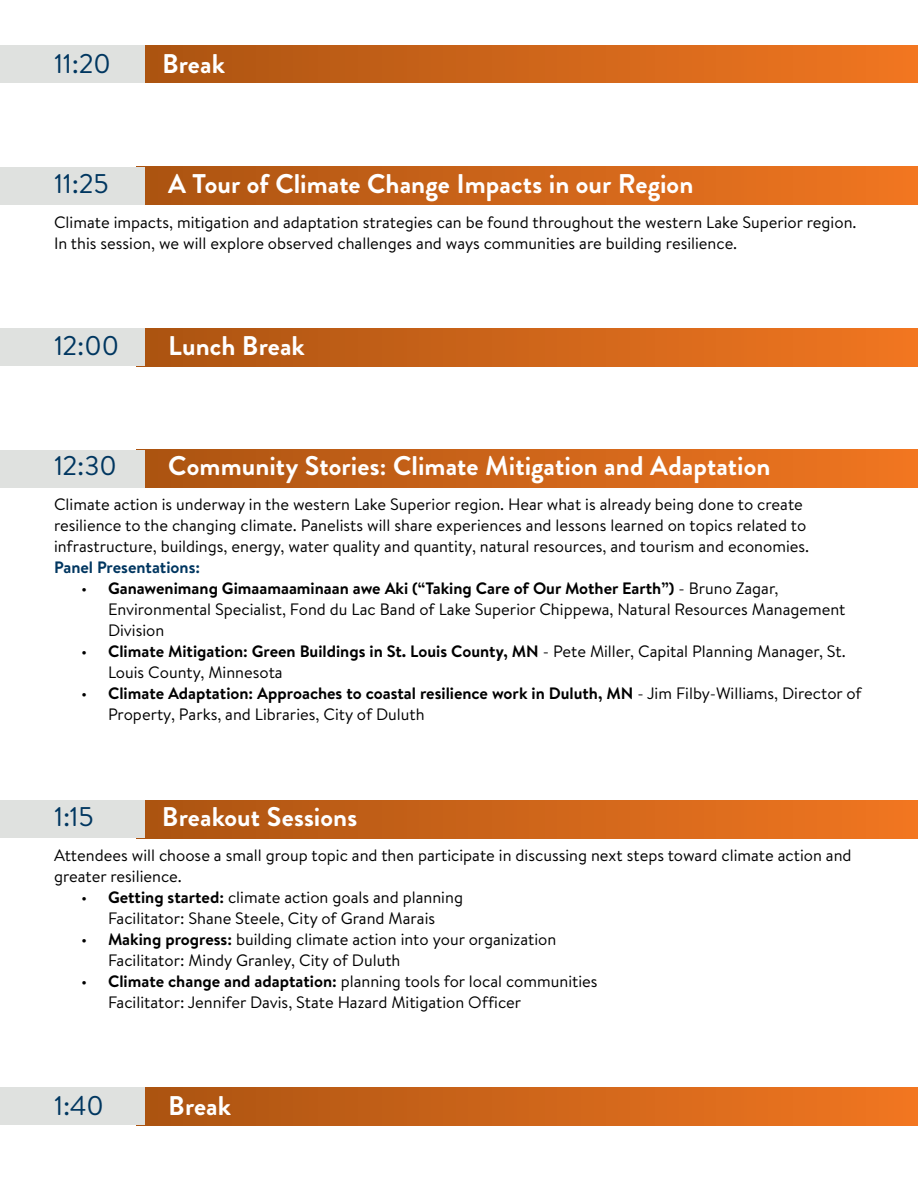
<style>
.page{position:relative;width:918px;height:1188px;background:#fff}
.page>*{position:absolute;margin:0;border:0;box-sizing:border-box;transform-origin:0 0}
.H1_section_header{font:700 27px "Brandon Grotesque";letter-spacing:.005em;color:#fff}
.H1_section_header-2{font:27px "Brandon Text";letter-spacing:-.01em;color:#003660}
.P_body{font:16.5px/21px "Brandon Text";color:#000}
.P_body-2{font:700 16.5px "Brandon Text";color:#003660}
.s1{font-weight:700}
</style>
<div class="page">
<div style="left:136px;top:45px;width:782px;height:38px;background:linear-gradient(to right,#ab5514,#f17520)"></div>
<div style="left:0;top:45px;width:144px;height:38px;background:#dfe1df"></div>
<div style="left:136px;top:167px;width:782px;height:38px;background:linear-gradient(to right,#ab5514,#f17520)"></div>
<div style="left:0;top:167px;width:144px;height:38px;background:#dfe1df"></div>
<div style="left:136px;top:328px;width:782px;height:38px;background:linear-gradient(to right,#ab5514,#f17520)"></div>
<div style="left:0;top:328px;width:144px;height:38px;background:#dfe1df"></div>
<div style="left:136px;top:450px;width:782px;height:38px;background:linear-gradient(to right,#ab5514,#f17520)"></div>
<div style="left:0;top:450px;width:144px;height:38px;background:#dfe1df"></div>
<div style="left:136px;top:800px;width:782px;height:38px;background:linear-gradient(to right,#ab5514,#f17520)"></div>
<div style="left:0;top:800px;width:144px;height:38px;background:#dfe1df"></div>
<div style="left:136px;top:1087px;width:782px;height:38px;background:linear-gradient(to right,#ab5514,#f17520)"></div>
<div style="left:0;top:1087px;width:144px;height:38px;background:#dfe1df"></div>
<h1 class="H1_section_header-2" style="left:54px;top:45px;width:58px">11:20</h1>
<h1 class="H1_section_header" style="left:162px;top:45px;width:64px">Break</h1>
<h1 class="H1_section_header-2" style="left:54px;top:165px;width:56px">11:25</h1>
<h1 class="H1_section_header" style="left:168px;top:165px;width:527px">A Tour of Climate Change Impacts in our Region</h1>
<p class="P_body" style="left:54px;top:211px;width:804px">Climate impacts, mitigation and adaptation strategies can be found throughout the western Lake Superior region.<br>In this session, we will explore observed challenges and ways communities are building resilience.</p>
<h1 class="H1_section_header-2" style="left:54px;top:327px;width:67px">12:00</h1>
<h1 class="H1_section_header" style="left:168px;top:327px;width:138px">Lunch Break</h1>
<h1 class="H1_section_header-2" style="left:54px;top:447px;width:64px">12:30</h1>
<h1 class="H1_section_header" style="left:168px;top:447px;width:604px">Community Stories: Climate Mitigation and Adaptation</h1>
<p class="P_body" style="left:54px;top:493px;width:757px">Climate action is underway in the western Lake Superior region. Hear what is already being done to create resilience to the changing climate. Panelists will share experiences and lessons learned on topics related to infrastructure, buildings, energy, water quality and quantity, natural resources, and tourism and economies.</p>
<p class="P_body-2" style="left:54px;top:556px;width:148px">Panel Presentations:</p>
<p class="P_body" style="left:108px;top:577px;width:739px;text-indent:-27px">• <span class="s1">Ganawenimang Gimaamaaminaan awe Aki (“Taking Care of Our Mother Earth”)</span> - Bruno Zagar,<br>Environmental Specialist, Fond du Lac Band of Lake Superior Chippewa, Natural Resources Management<br>Division</p>
<p class="P_body" style="left:108px;top:640px;width:739px;text-indent:-27px">• <span class="s1">Climate Mitigation: Green Buildings in St. Louis County, MN</span> - Pete Miller, Capital Planning Manager, St.<br>Louis County, Minnesota</p>
<p class="P_body" style="left:108px;top:682px;width:755px;text-indent:-27px">• <span class="s1">Climate Adaptation: Approaches to coastal resilience work in Duluth, MN</span> - Jim Filby-Williams, Director of<br>Property, Parks, and Libraries, City of Duluth</p>
<h1 class="H1_section_header-2" style="left:54px;top:799px;width:41px">1:15</h1>
<h1 class="H1_section_header" style="left:162px;top:798px;width:197px">Breakout Sessions</h1>
<p class="P_body" style="left:54px;top:844px;width:799px">Attendees will choose a small group topic and then participate in discussing next steps toward climate action and greater resilience.</p>
<p class="P_body" style="left:81px;top:886px;width:384px;text-align:center">• <span class="s1">Getting started:</span> climate action goals and planning<br>Facilitator: Shane Steele, City of Grand Marais</p>
<p class="P_body" style="left:108px;top:928px;width:450px;text-indent:-27px">• <span class="s1">Making progress:</span> building climate action into your organization<br>Facilitator: Mindy Granley, City of Duluth</p>
<p class="P_body" style="left:108px;top:970px;width:491px;text-indent:-27px">• <span class="s1">Climate change and adaptation:</span> planning tools for local communities<br>Facilitator: Jennifer Davis, State Hazard Mitigation Officer</p>
<h1 class="H1_section_header-2" style="left:54px;top:1087px;width:51px">1:40</h1>
<h1 class="H1_section_header" style="left:168px;top:1086px;width:64px">Break</h1>
</div>
